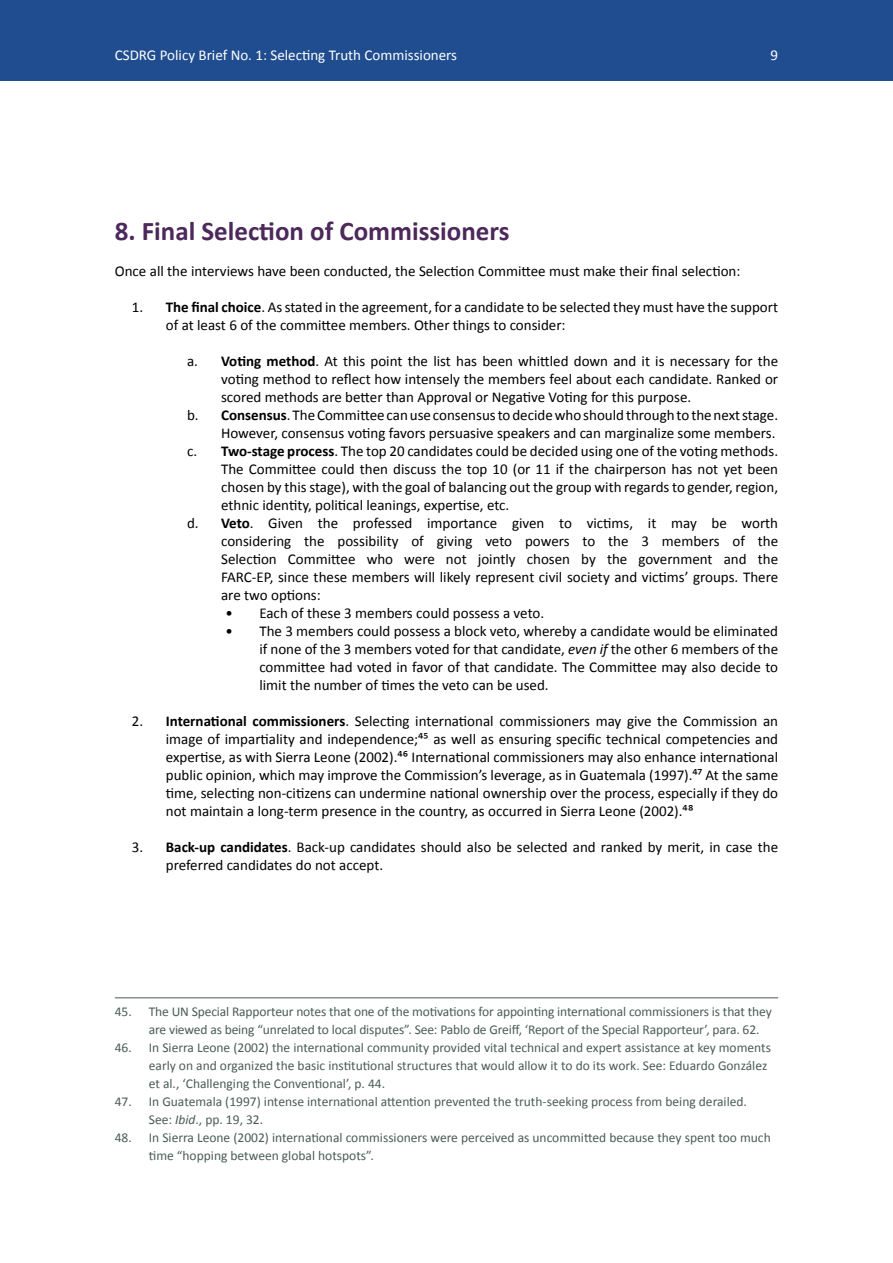
<style>
.page{position:relative;width:893px;height:1263px;background:#fff}
.page>*{position:absolute;margin:0;border:0;box-sizing:border-box;transform-origin:0 0}
.t1{font:700 27px "Calibri";color:#4c285b}
.t2{font:15px/18px "Calibri";color:#000}
.t3{font:15px "Calibri";color:#fff}
.t4{font:13.5px/18px "Calibri";color:#4a5c56}
.s1{font-weight:700}
.s2{font-style:italic}
</style>
<div class="page">
<div style="left:0;top:0;width:893px;height:81px;background:#1f4d8f"></div>
<hr style="left:115px;top:997px;width:663px;height:1px;background:#4a5c56">
<p class="t3" style="left:115px;top:45px;width:344px">CSDRG Policy Brief No. 1: Selecting Truth Commissioners</p>
<p class="t3" style="left:771px;top:45px;width:9px">9</p>
<h1 class="t1" style="left:115px;top:213px;width:396px">8. Final Selection of Commissioners</h1>
<p class="t2" style="left:115px;top:262px;width:627px">Once all the interviews have been conducted, the Selection Committee must make their final selection:</p>
<p class="t2" style="left:166px;top:298px;width:614px;text-indent:-34px">1. <span class="s1">The final choice</span>. As stated in the agreement, for a candidate to be selected they must have the support of at least 6 of the committee members. Other things to consider:</p>
<p class="t2" style="left:187px;top:352px;width:593px">a. <span class="s1">Voting method</span>. At this point the list has been whittled down and it is necessary for the</p>
<p class="t2" style="left:221px;top:370px;width:559px">voting method to reflect how intensely the members feel about each candidate. Ranked or</p>
<p class="t2" style="left:221px;top:388px;width:472px">scored methods are better than Approval or Negative Voting for this purpose.</p>
<p class="t2" style="left:187px;top:406px;width:593px">b. <span class="s1">Consensus</span>. The Committee can use consensus to decide who should through to the next stage.</p>
<p class="t2" style="left:221px;top:424px;width:556px">However, consensus voting favors persuasive speakers and can marginalize some members.</p>
<p class="t2" style="left:187px;top:442px;width:593px">c. <span class="s1">Two-stage process</span>. The top 20 candidates could be decided using one of the voting methods.</p>
<p class="t2" style="left:221px;top:460px;width:559px">The Committee could then discuss the top 10 (or 11 if the chairperson has not yet been</p>
<p class="t2" style="left:221px;top:478px;width:559px">chosen by this stage), with the goal of balancing out the group with regards to gender, region,</p>
<p class="t2" style="left:221px;top:496px;width:290px">ethnic identity, political leanings, expertise, etc.</p>
<p class="t2" style="left:187px;top:514px;width:593px">d. <span class="s1">Veto</span>. Given the professed importance given to victims, it may be worth</p>
<p class="t2" style="left:221px;top:532px;width:559px">considering the possibility of giving veto powers to the 3 members of the</p>
<p class="t2" style="left:221px;top:550px;width:559px">Selection Committee who were not jointly chosen by the government and the</p>
<p class="t2" style="left:221px;top:568px;width:559px">FARC-EP, since these members will likely represent civil society and victims’ groups. There</p>
<p class="t2" style="left:221px;top:586px;width:101px">are two options:</p>
<p class="t2" style="left:225px;top:604px;width:320px">• Each of these 3 members could possess a veto.</p>
<p class="t2" style="left:259px;top:622px;width:520px;text-align:justify;text-indent:-34px">• The 3 members could possess a block veto, whereby a candidate would be eliminated if none of the 3 members voted for that candidate, <span class="s2">even if</span> the other 6 members of the committee had voted in favor of that candidate. The Committee may also decide to limit the number of times the veto can be used.</p>
<p class="t2" style="left:166px;top:712px;width:614px;text-align:justify;text-indent:-34px">2. <span class="s1">International commissioners</span>. Selecting international commissioners may give the Commission an image of impartiality and independence;45 as well as ensuring specific technical competencies and expertise, as with Sierra Leone (2002).46 International commissioners may also enhance international public opinion, which may improve the Commission’s leverage, as in Guatemala (1997).47 At the same time, selecting non-citizens can undermine national ownership over the process, especially if they do not maintain a long-term presence in the country, as occurred in Sierra Leone (2002).48</p>
<p class="t2" style="left:166px;top:838px;width:614px;text-indent:-34px">3. <span class="s1">Back-up candidates</span>. Back-up candidates should also be selected and ranked by merit, in case the preferred candidates do not accept.</p>
<p class="t4" style="left:149px;top:1002px;width:624px;text-indent:-34px">45. The UN Special Rapporteur notes that one of the motivations for appointing international commissioners is that they are viewed as being “unrelated to local disputes”. See: Pablo de Greiff, ‘Report of the Special Rapporteur’, para. 62.</p>
<p class="t4" style="left:149px;top:1038px;width:624px;text-indent:-34px">46. In Sierra Leone (2002) the international community provided vital technical and expert assistance at key moments early on and organized the basic institutional structures that would allow it to do its work. See: Eduardo González et al., ‘Challenging the Conventional’, p. 44.</p>
<p class="t4" style="left:149px;top:1092px;width:600px;text-indent:-34px">47. In Guatemala (1997) intense international attention prevented the truth-seeking process from being derailed.<br>See: <span class="s2">Ibid</span>., pp. 19, 32.</p>
<p class="t4" style="left:149px;top:1128px;width:623px;text-indent:-34px">48. In Sierra Leone (2002) international commissioners were perceived as uncommitted because they spent too much time “hopping between global hotspots”.</p>
</div>
